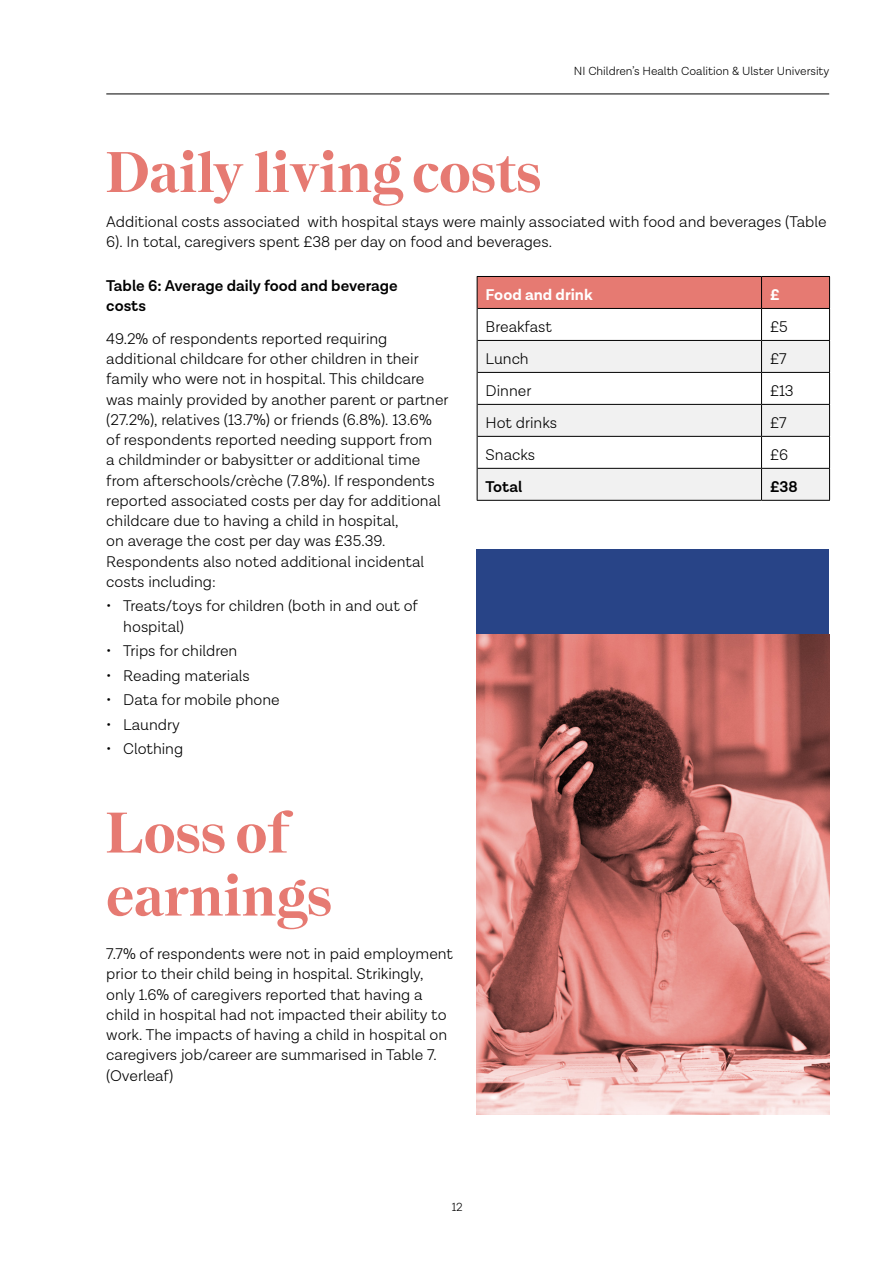
<style>
.page{position:relative;width:893px;height:1263px;background:#fff}
.page>*{position:absolute;margin:0;border:0;box-sizing:border-box;transform-origin:0 0}
.Subhead{font:700 57px/63px "Nantes";color:#e67a72}
.Main_Text_Body{font:300 15.75px/20.2px "Lota Grotesque Alt 1";color:#000}
.Main_Text_Body-2{font:600 15.75px/20.2px "Lota Grotesque Alt 1";color:#000}
.Main_Text_Body-3{font:700 15.75px "Lota Grotesque Alt 1";color:#fff}
.t1{font:300 12px "Lota Grotesque Alt 1";color:#000}
</style>
<div class="page">
<hr style="left:106px;top:94px;width:723px;height:1px;background:#000">
<div style="left:478px;top:277px;width:351px;height:31px;background:#e67a72"></div>
<svg style="left:478px;top:309px;width:351px;height:31px"></svg>
<svg style="left:478px;top:341px;width:351px;height:159px;fill:#f1f1f1"></svg>
<hr style="left:761px;top:276px;width:69px;height:1px;background:#000">
<hr style="left:829px;top:277px;width:1px;height:31px;background:#000">
<hr style="left:761px;top:308px;width:69px;height:1px;background:#000">
<hr style="left:829px;top:309px;width:1px;height:31px;background:#000">
<hr style="left:761px;top:340px;width:69px;height:1px;background:#000">
<hr style="left:829px;top:341px;width:1px;height:31px;background:#000">
<hr style="left:761px;top:372px;width:69px;height:1px;background:#000">
<hr style="left:829px;top:373px;width:1px;height:31px;background:#000">
<hr style="left:761px;top:404px;width:69px;height:1px;background:#000">
<hr style="left:829px;top:405px;width:1px;height:31px;background:#000">
<hr style="left:761px;top:436px;width:69px;height:1px;background:#000">
<hr style="left:829px;top:437px;width:1px;height:31px;background:#000">
<hr style="left:761px;top:468px;width:69px;height:1px;background:#000">
<hr style="left:829px;top:469px;width:1px;height:31px;background:#000">
<hr style="left:761px;top:500px;width:69px;height:1px;background:#000">
<hr style="left:477px;top:276px;width:284px;height:1px;background:#000">
<hr style="left:761px;top:277px;width:1px;height:31px;background:#000">
<hr style="left:477px;top:277px;width:1px;height:31px;background:#000">
<hr style="left:477px;top:308px;width:284px;height:1px;background:#000">
<hr style="left:761px;top:309px;width:1px;height:31px;background:#000">
<hr style="left:477px;top:308px;width:1px;height:32px;background:#000">
<hr style="left:477px;top:340px;width:284px;height:1px;background:#000">
<hr style="left:761px;top:341px;width:1px;height:31px;background:#000">
<hr style="left:477px;top:340px;width:1px;height:32px;background:#000">
<hr style="left:477px;top:372px;width:284px;height:1px;background:#000">
<hr style="left:761px;top:373px;width:1px;height:31px;background:#000">
<hr style="left:477px;top:372px;width:1px;height:32px;background:#000">
<hr style="left:477px;top:404px;width:284px;height:1px;background:#000">
<hr style="left:761px;top:405px;width:1px;height:31px;background:#000">
<hr style="left:477px;top:404px;width:1px;height:32px;background:#000">
<hr style="left:477px;top:436px;width:284px;height:1px;background:#000">
<hr style="left:761px;top:437px;width:1px;height:31px;background:#000">
<hr style="left:477px;top:468px;width:284px;height:1px;background:#000">
<hr style="left:761px;top:469px;width:1px;height:31px;background:#000">
<hr style="left:477px;top:500px;width:284px;height:1px;background:#000">
<hr style="left:477px;top:436px;width:1px;height:32px;background:#000">
<hr style="left:477px;top:468px;width:1px;height:32px;background:#000">
<div style="left:477px;top:549px;width:352px;height:85px;background:#284487"></div>
<img style="left:477px;top:634px;width:352px;height:480px">
<p class="Subhead" style="left:106px;top:140px;width:437px">Daily living costs</p>
<p class="t1" style="left:574px;top:65px;width:257px">NI Children’s Health Coalition &amp; Ulster University</p>
<p class="Main_Text_Body" style="left:106px;top:212px;width:722px">Additional costs associated with hospital stays were mainly associated with food and beverages (Table<br>6). In total, caregivers spent £38 per day on food and beverages.</p>
<p class="Main_Text_Body-2" style="left:106px;top:276px;width:293px">Table 6: Average daily food and beverage costs</p>
<p class="Main_Text_Body" style="left:106px;top:329px;width:344px">49.2% of respondents reported requiring additional childcare for other children in their family who were not in hospital. This childcare was mainly provided by another parent or partner (27.2%), relatives (13.7%) or friends (6.8%). 13.6% of respondents reported needing support from<br>a childminder or babysitter or additional time from afterschools/crèche (7.8%). If respondents reported associated costs per day for additional childcare due to having a child in hospital,<br>on average the cost per day was £35.39.<br>Respondents also noted additional incidental costs including:</p>
<p class="Main_Text_Body" style="left:123px;top:596px;width:296px;text-indent:-17px">• Treats/toys for children (both in and out of hospital)</p>
<p class="Main_Text_Body" style="left:106px;top:641px;width:133px">• Trips for children</p>
<p class="Main_Text_Body" style="left:106px;top:665px;width:145px">• Reading materials</p>
<p class="Main_Text_Body" style="left:106px;top:690px;width:175px">• Data for mobile phone</p>
<p class="Main_Text_Body" style="left:106px;top:714px;width:75px">• Laundry</p>
<p class="Main_Text_Body" style="left:106px;top:739px;width:78px">• Clothing</p>
<p class="Subhead" style="left:106px;top:801px;width:227px">Loss of earnings</p>
<p class="Main_Text_Body" style="left:106px;top:944px;width:348px">7.7% of respondents were not in paid employment prior to their child being in hospital. Strikingly, only 1.6% of caregivers reported that having a child in hospital had not impacted their ability to work. The impacts of having a child in hospital on caregivers job/career are summarised in Table 7. (Overleaf)</p>
<p class="Main_Text_Body-3" style="left:486px;top:286px;width:109px">Food and drink</p>
<p class="Main_Text_Body-3" style="left:770px;top:286px;width:11px">£</p>
<p class="Main_Text_Body" style="left:486px;top:317px;width:68px">Breakfast</p>
<p class="Main_Text_Body" style="left:770px;top:317px;width:19px">£5</p>
<p class="Main_Text_Body" style="left:486px;top:349px;width:45px">Lunch</p>
<p class="Main_Text_Body" style="left:770px;top:349px;width:18px">£7</p>
<p class="Main_Text_Body" style="left:486px;top:381px;width:47px">Dinner</p>
<p class="Main_Text_Body" style="left:770px;top:381px;width:25px">£13</p>
<p class="Main_Text_Body" style="left:486px;top:413px;width:73px">Hot drinks</p>
<p class="Main_Text_Body" style="left:770px;top:413px;width:18px">£7</p>
<p class="Main_Text_Body" style="left:486px;top:445px;width:51px">Snacks</p>
<p class="Main_Text_Body" style="left:770px;top:445px;width:20px">£6</p>
<p class="Main_Text_Body-2" style="left:486px;top:477px;width:38px">Total</p>
<p class="Main_Text_Body-2" style="left:770px;top:477px;width:29px">£38</p>
<p class="t1" style="left:452px;top:1200px;width:12px">12</p>
</div>
